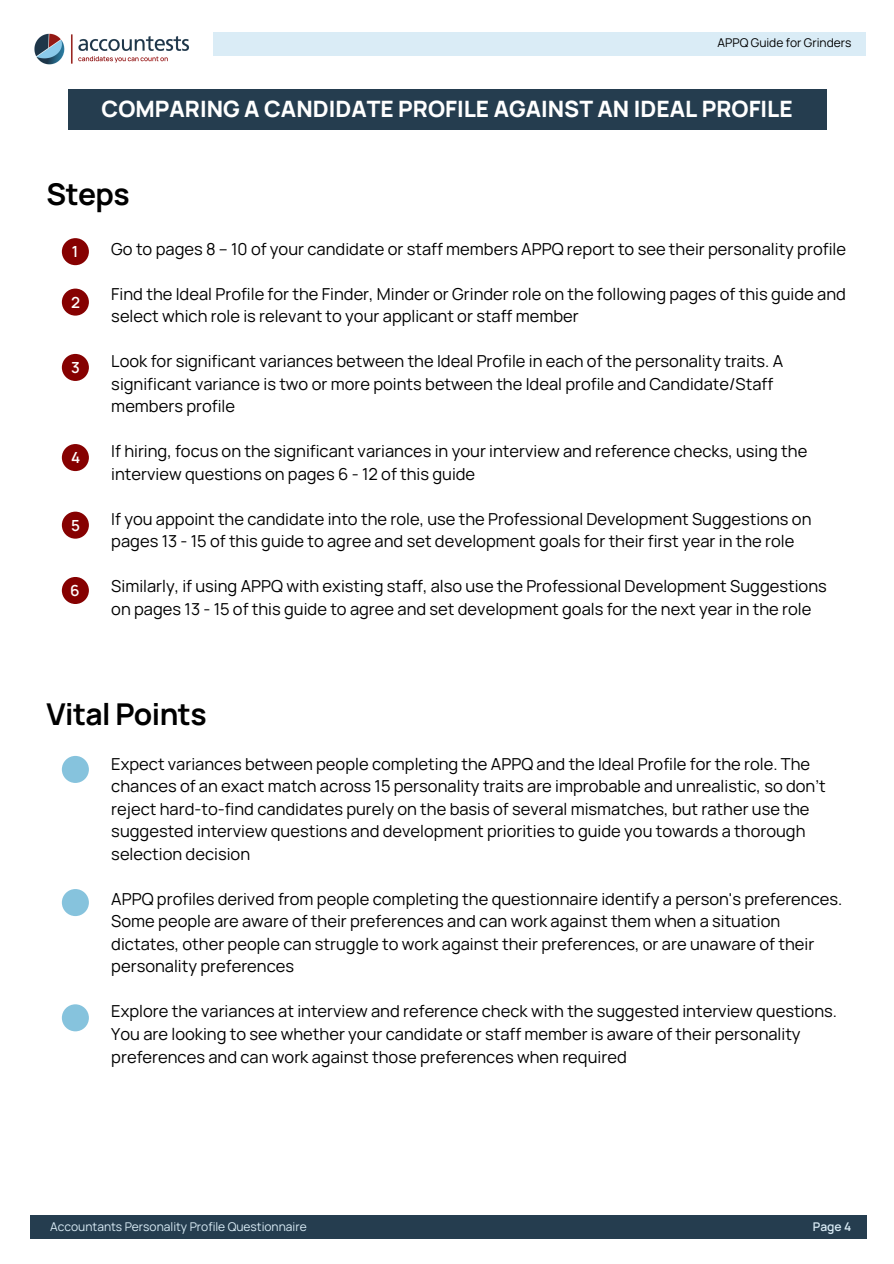
<style>
.page{position:relative;width:894px;height:1264px;background:#fff}
.page>*{position:absolute;margin:0;border:0;box-sizing:border-box;transform-origin:0 0}
.t1{font:700 30px "Manrope";letter-spacing:-.02em;color:#000}
.t2{font:800 22.5px "Manrope";color:#fff}
.t3{font:16.5px/22.5px "Manrope";color:#000}
.t4{font:600 15.3px "Manrope";color:#fff}
.t5{font:12px "Manrope";color:#daecf6}
.t6{font:12px "Manrope";color:#000}
.t7{font:600 12px "Manrope";color:#daecf6}
</style>
<div class="page">
<img style="left:34px;top:33px;width:156px;height:32px">
<div style="left:30px;top:1215px;width:836px;height:23px;background:#253d4f"></div>
<div style="left:214px;top:32px;width:652px;height:23px;background:#daecf6"></div>
<div style="left:68px;top:89px;width:758px;height:41px;background:#253d4f"></div>
<div style="left:62px;top:238px;width:27px;height:27px;background:#860101;border-radius:50%"></div>
<div style="left:62px;top:288px;width:27px;height:27px;background:#860101;border-radius:50%"></div>
<div style="left:62px;top:354px;width:27px;height:27px;background:#860101;border-radius:50%"></div>
<div style="left:62px;top:444px;width:27px;height:27px;background:#860101;border-radius:50%"></div>
<div style="left:62px;top:511px;width:27px;height:27px;background:#860101;border-radius:50%"></div>
<div style="left:62px;top:577px;width:27px;height:27px;background:#860101;border-radius:50%"></div>
<div style="left:62px;top:756px;width:27px;height:27px;background:#86c3dd;border-radius:50%"></div>
<div style="left:62px;top:889px;width:27px;height:27px;background:#86c3dd;border-radius:50%"></div>
<div style="left:62px;top:1004px;width:27px;height:27px;background:#86c3dd;border-radius:50%"></div>
<p class="t6" style="left:717px;top:35px;width:135px">APPQ Guide for Grinders</p>
<p class="t2" style="left:102px;top:93px;width:692px">COMPARING A CANDIDATE PROFILE AGAINST AN IDEAL PROFILE</p>
<p class="t1" style="left:47px;top:173px;width:85px">Steps</p>
<p class="t4" style="left:72px;top:241px;width:8px">1</p>
<p class="t4" style="left:71px;top:291px;width:10px">2</p>
<p class="t4" style="left:71px;top:357px;width:10px">3</p>
<p class="t4" style="left:71px;top:447px;width:11px">4</p>
<p class="t4" style="left:71px;top:514px;width:10px">5</p>
<p class="t4" style="left:70px;top:580px;width:11px">6</p>
<p class="t3" style="left:111px;top:237px;width:736px">Go to pages 8 – 10 of your candidate or staff members APPQ report to see their personality profile</p>
<p class="t3" style="left:111px;top:282px;width:736px">Find the Ideal Profile for the Finder, Minder or Grinder role on the following pages of this guide and select which role is relevant to your applicant or staff member</p>
<p class="t3" style="left:111px;top:349px;width:673px">Look for significant variances between the Ideal Profile in each of the personality traits. A significant variance is two or more points between the Ideal profile and Candidate/Staff members profile</p>
<p class="t3" style="left:111px;top:439px;width:697px">If hiring, focus on the significant variances in your interview and reference checks, using the interview questions on pages 6 - 12 of this guide</p>
<p class="t3" style="left:111px;top:507px;width:701px">If you appoint the candidate into the role, use the Professional Development Suggestions on pages 13 - 15 of this guide to agree and set development goals for their first year in the role</p>
<p class="t3" style="left:111px;top:575px;width:716px">Similarly, if using APPQ with existing staff, also use the Professional Development Suggestions on pages 13 - 15 of this guide to agree and set development goals for the next year in the role</p>
<p class="t1" style="left:47px;top:692px;width:161px">Vital Points</p>
<p class="t3" style="left:111px;top:752px;width:715px">Expect variances between people completing the APPQ and the Ideal Profile for the role. The chances of an exact match across 15 personality traits are improbable and unrealistic, so don’t reject hard-to-find candidates purely on the basis of several mismatches, but rather use the suggested interview questions and development priorities to guide you towards a thorough selection decision</p>
<p class="t3" style="left:111px;top:887px;width:732px">APPQ profiles derived from people completing the questionnaire identify a person's preferences.<br>Some people are aware of their preferences and can work against them when a situation dictates, other people can struggle to work against their preferences, or are unaware of their personality preferences</p>
<p class="t3" style="left:111px;top:999px;width:727px">Explore the variances at interview and reference check with the suggested interview questions.<br>You are looking to see whether your candidate or staff member is aware of their personality preferences and can work against those preferences when required</p>
<p class="t5" style="left:50px;top:1218px;width:258px">Accountants Personality Profile Questionnaire</p>
<p class="t7" style="left:812px;top:1218px;width:40px">Page 4</p>
</div>
